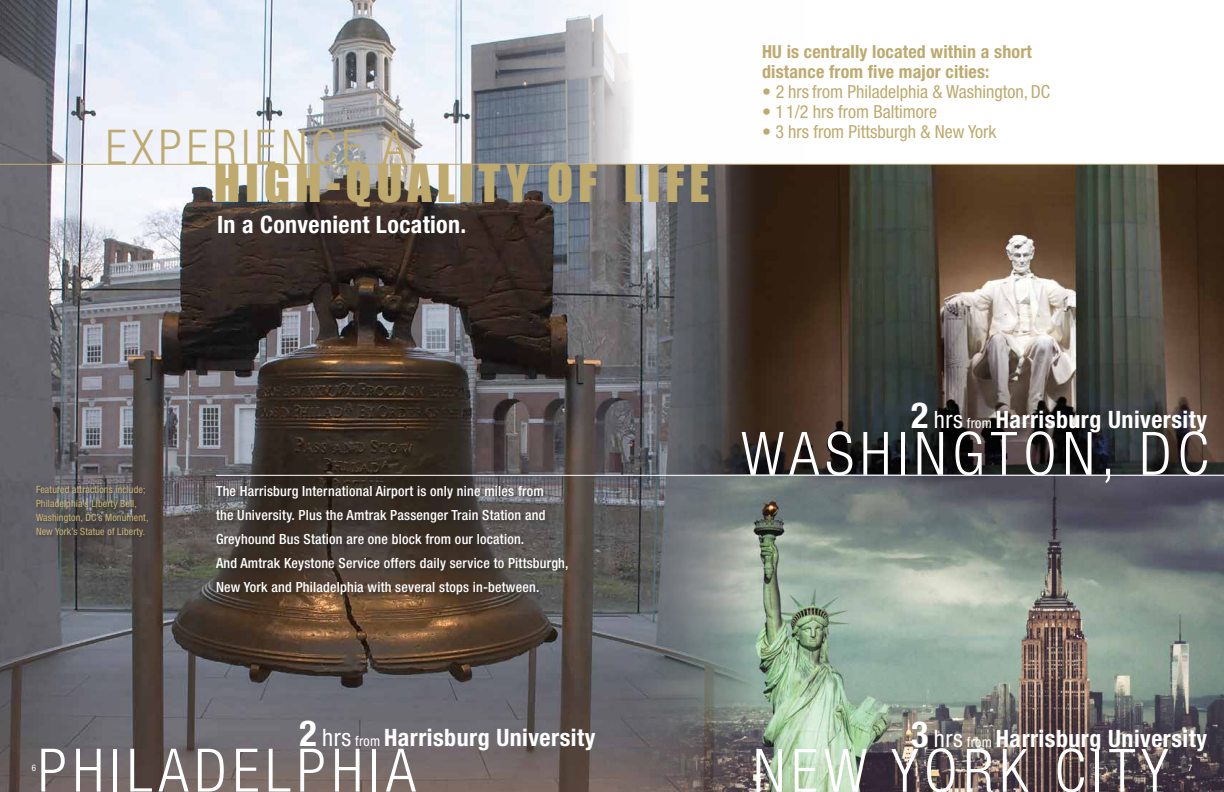
<style>
.page{position:relative;width:1224px;height:792px;background:#fff}
.page>*{position:absolute;margin:0;border:0;box-sizing:border-box;transform-origin:0 0}
.t1{font:300 condensed 60px "Helvetica Neue LT Std";letter-spacing:.1em;color:#fff}
.t2{font:48px "Impact";letter-spacing:.1em;color:#beaa6f}
.t3{font:300 condensed 48px "Helvetica Neue LT Std";letter-spacing:.1em;color:#beaa6f}
.t4{font:700 condensed 24px "Helvetica Neue LT Std";letter-spacing:.02em;color:#fff}
.t5{font:condensed 18px "Helvetica Neue LT Std";color:#beaa6f}
.t6{font:700 condensed 18px/20px "Helvetica Neue LT Std";letter-spacing:.01em;color:#beaa6f}
.t7{font:500 condensed 14px/24px "Helvetica Neue LT Std";letter-spacing:.015em;color:#fff}
.t8{font:condensed 10px/14px "Helvetica Neue LT Std";letter-spacing:.015em;color:#cbb677}
.t9{font:condensed 9px "Helvetica Neue LT Std";color:#fff}
.s1{font-size:36px}
.s2{font-weight:400}
.s3{font-weight:400;font-size:14px}
</style>
<div class="page">
<img style="left:0;top:0;width:612px;height:792px">
<img style="left:612px;top:165px;width:612px;height:627px">
<svg style="left:491px;top:0;width:336px;height:164px"></svg>
<hr style="left:216px;top:475px;width:1008px;height:1px;background:#fff">
<div style="left:215px;top:486px;width:358px;height:114px;background:#231f20;opacity:.5"></div>
<div style="left:35px;top:485px;width:116px;height:56px;background:#231f20;opacity:.5"></div>
<hr style="left:0;top:164px;width:1224px;height:1px;background:#beaa6f">
<h2 class="t3" style="left:106px;top:119px;width:302px">EXPERIENCE A</h2>
<h2 class="t2" style="left:214px;top:146px;width:497px">HIGH-QUALITY OF LIFE</h2>
<h3 class="t4" style="left:217px;top:210px;width:251px">In a Convenient Location.</h3>
<p class="t6" style="left:762px;top:42px;width:271px">HU is centrally located within a short distance from five major cities:</p>
<p class="t5" style="left:762px;top:81px;width:289px">• 2 hrs from Philadelphia &amp; Washington, DC</p>
<p class="t5" style="left:762px;top:101px;width:176px">• 1 1/2 hrs from Baltimore</p>
<p class="t5" style="left:762px;top:121px;width:236px">• 3 hrs from Pittsburgh &amp; New York</p>
<p class="t8" style="left:36px;top:483px;width:114px">Featured attractions include;<br>Philadelphia’s Liberty Bell,<br>Washington, DC’s Monument,<br>New York’s Statue of Liberty.</p>
<p class="t7" style="left:216px;top:479px;width:354px">The Harrisburg International Airport is only nine miles from<br>the University. Plus the Amtrak Passenger Train Station and Greyhound Bus Station are one block from our location.<br>And Amtrak Keystone Service offers daily service to Pittsburgh, New York and Philadelphia with several stops in-between.</p>
<h3 class="t4" style="left:911px;top:405px;width:297px"><span class="s1">2</span> <span class="s2">hrs</span> <span class="s3">from</span> Harrisburg University</h3>
<h1 class="t1" style="left:741px;top:419px;width:469px">WASHINGTON, DC</h1>
<h3 class="t4" style="left:299px;top:723px;width:297px"><span class="s1">2</span> <span class="s2">hrs</span> <span class="s3">from</span> Harrisburg University</h3>
<h3 class="t4" style="left:911px;top:723px;width:297px"><span class="s1">3</span> <span class="s2">hrs</span> <span class="s3">from</span> Harrisburg University</h3>
<h1 class="t1" style="left:753px;top:736px;width:417px">NEW YORK CITY</h1>
<h1 class="t1" style="left:38px;top:736px;width:379px">PHILADELPHIA</h1>
<p class="t9" style="left:32px;top:763px;width:6px">6</p>
<p class="t9" style="left:1188px;top:763px;width:6px">7</p>
</div>
